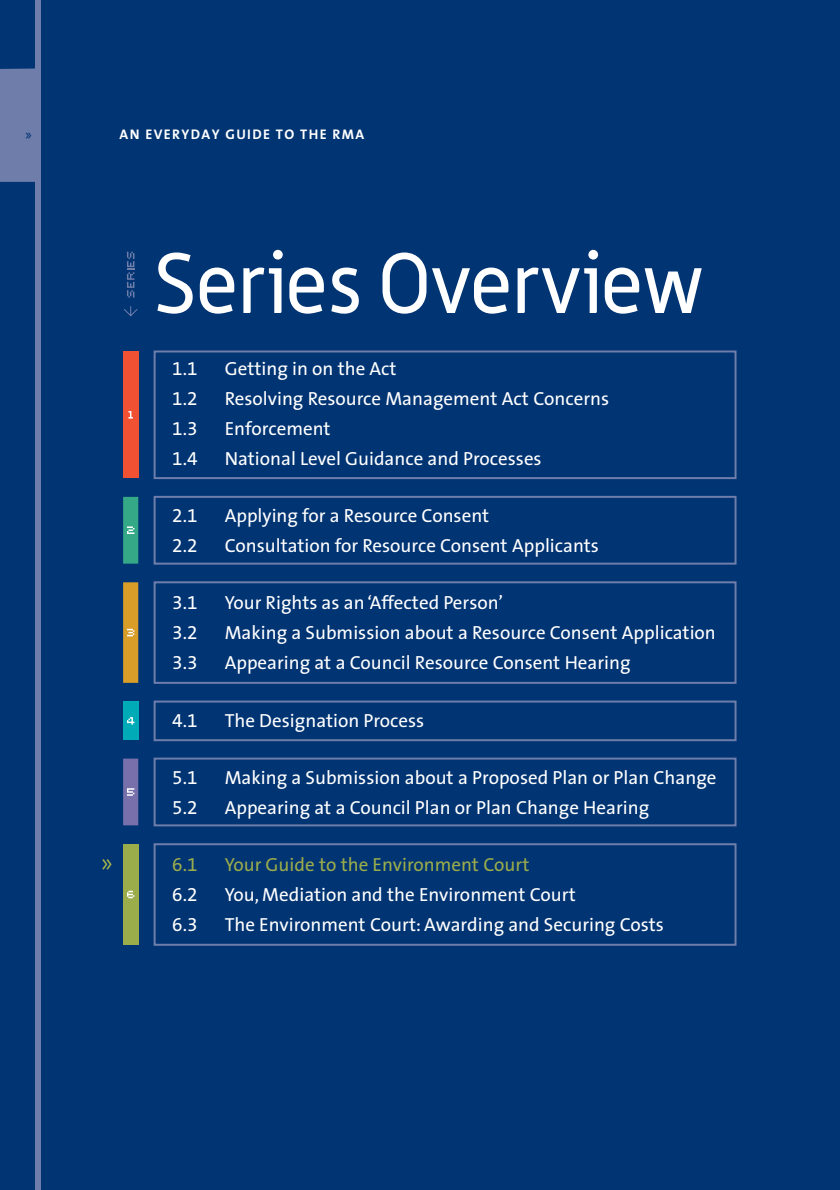
<style>
.page{position:relative;width:840px;height:1190px;background:#003473}
.page>*{position:absolute;margin:0;border:0;box-sizing:border-box;transform-origin:0 0}
.t1{font:84px "Alwyn";letter-spacing:-.02em;color:#fff}
.t2{font:19px/30px "The Sans";color:#fff}
.t3{font:19px/30px "The Sans Expert";color:#fff}
.t4{font:19px "The Sans";color:#9bac4b}
.t5{font:19px "The Sans Expert";color:#9bac4b}
.t6{font:300 18px "The Sans";color:#003473}
.t7{font:700 14px "The Sans";letter-spacing:.1em;color:#fff}
</style>
<div class="page">
<div style="left:35px;top:0;width:5px;height:1190px;background:#6f7dab"></div>
<div style="left:0;top:68px;width:35px;height:114px;background:#6f7dab"></div>
<div style="left:154px;top:350px;width:582px;height:129px;border:2px solid #6f7dab"></div>
<div style="left:123px;top:351px;width:15px;height:127px;background:#f05133"></div>
<svg style="left:128px;top:411px;width:5px;height:8px"></svg>
<svg style="left:153px;top:495px;width:584px;height:451px"></svg>
<div style="left:123px;top:497px;width:15px;height:67px;background:#35a987"></div>
<div style="left:123px;top:759px;width:15px;height:66px;background:#7770ab"></div>
<div style="left:123px;top:701px;width:15px;height:39px;background:#00abb8"></div>
<div style="left:123px;top:844px;width:15px;height:101px;background:#9bac4b"></div>
<div style="left:123px;top:582px;width:15px;height:101px;background:#da9d28"></div>
<svg style="left:127px;top:526px;width:7px;height:8px"></svg>
<svg style="left:127px;top:629px;width:7px;height:7px"></svg>
<svg style="left:127px;top:788px;width:7px;height:8px"></svg>
<svg style="left:127px;top:891px;width:7px;height:7px"></svg>
<svg style="left:127px;top:717px;width:7px;height:8px"></svg>
<div style="left:154px;top:758px;width:582px;height:68px;border:2px solid #6f7dab"></div>
<svg style="left:127px;top:252px;width:7px;height:46px"></svg>
<svg style="left:124px;top:306px;width:14px;height:11px"></svg>
<svg style="left:102px;top:859px;width:10px;height:11px"></svg>
<p class="t6" style="left:24px;top:127px;width:10px">››</p>
<p class="t7" style="left:120px;top:128px;width:246px">AN EVERYDAY GUIDE TO THE RMA</p>
<h1 class="t1" style="left:154px;top:245px;width:552px">Series Overview</h1>
<p class="t3" style="left:172px;top:353px;width:27px;text-align:justify">1.1<br>1.2<br>1.3<br>1.4</p>
<p class="t3" style="left:172px;top:500px;width:27px">2.1<br>2.2</p>
<p class="t3" style="left:172px;top:588px;width:27px;text-align:justify">3.1<br>3.2<br>3.3</p>
<p class="t3" style="left:172px;top:705px;width:27px">4.1</p>
<p class="t3" style="left:172px;top:762px;width:27px">5.1<br>5.2</p>
<p class="t5" style="left:172px;top:853px;width:27px">6.1</p>
<p class="t3" style="left:172px;top:879px;width:27px">6.2<br>6.3</p>
<p class="t2" style="left:225px;top:355px;width:386px">Getting in on the Act<br>Resolving Resource Management Act Concerns<br>Enforcement<br>National Level Guidance and Processes</p>
<p class="t2" style="left:225px;top:502px;width:375px">Applying for a Resource Consent<br>Consultation for Resource Consent Applicants</p>
<p class="t2" style="left:225px;top:590px;width:492px">Your Rights as an ‘Affected Person’<br>Making a Submission about a Resource Consent Application<br>Appearing at a Council Resource Consent Hearing</p>
<p class="t2" style="left:225px;top:707px;width:201px">The Designation Process</p>
<p class="t2" style="left:225px;top:764px;width:493px">Making a Submission about a Proposed Plan or Plan Change<br>Appearing at a Council Plan or Plan Change Hearing</p>
<p class="t4" style="left:225px;top:857px;width:306px">Your Guide to the Environment Court</p>
<p class="t2" style="left:225px;top:881px;width:440px">You, Mediation and the Environment Court<br>The Environment Court: Awarding and Securing Costs</p>
</div>
